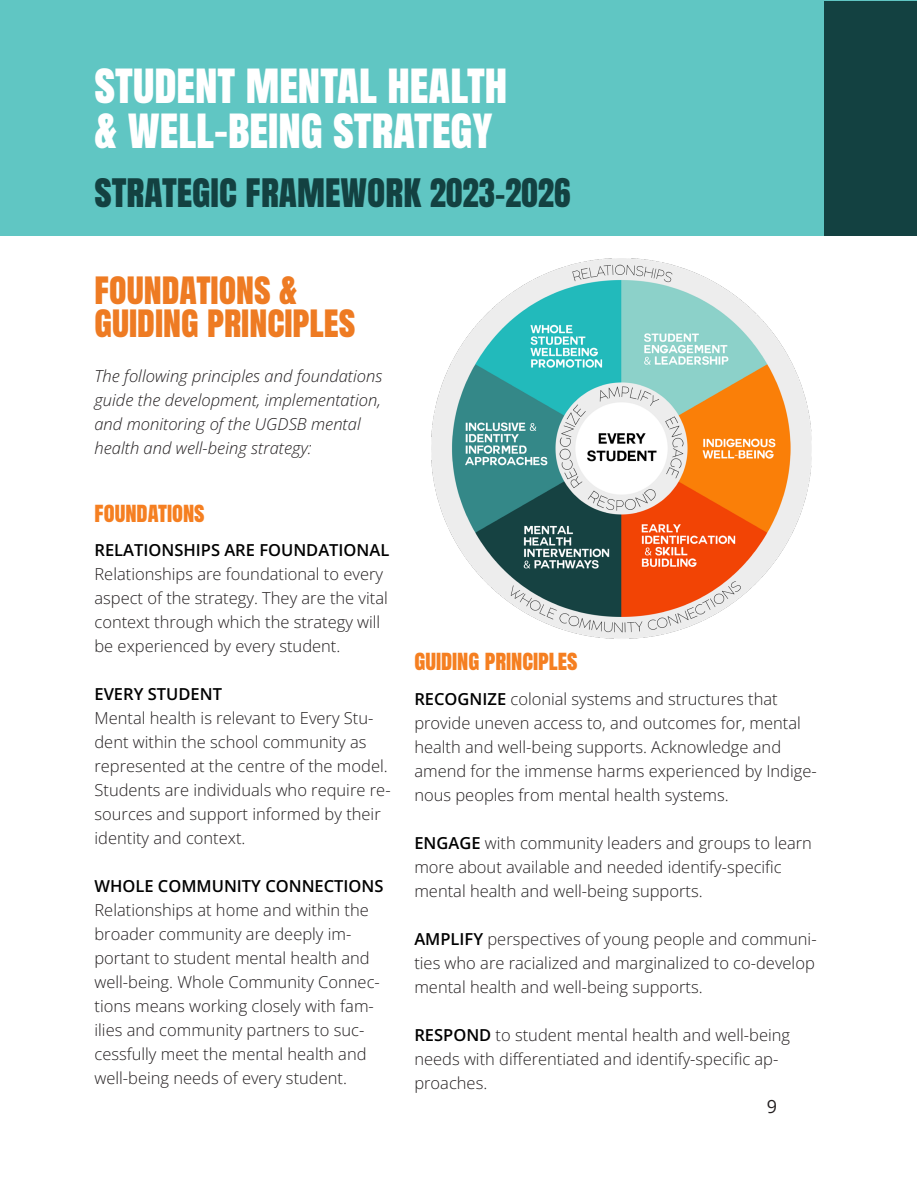
<style>
.page{position:relative;width:918px;height:1188px;background:#fff}
.page>*{position:absolute;margin:0;border:0;box-sizing:border-box;transform-origin:0 0}
.t1{font:45px "Anton";color:#fff}
.t2{font:37.5px "Anton";color:#134141}
.t3{font:36px "Anton";color:#ee7b23}
.t4{font:22.5px "Anton";color:#f57f21}
.t5{font:18px "Open Sans";color:#231f20}
.t6{font:16.5px/24px "Open Sans";color:#231f20}
.t7{font:italic 16.5px/24px "Open Sans";color:#231f20}
.t8{font:16.5px "Open Sans";color:#000}
.s1{font-size:33px}
.s2{color:#000}
</style>
<div class="page">
<div style="left:0;top:0;width:916px;height:235px;background:#60c6c3"></div>
<div style="left:824px;top:1px;width:93px;height:234px;background:#134141"></div>
<img style="left:432px;top:259px;width:379px;height:380px">
<p class="t1" style="left:94px;top:61px;width:42px">STUDENT</p>
<p class="t1" style="left:246px;top:61px;width:260px">MENTAL HEALTH</p>
<p class="t1" style="left:94px;top:106px;width:400px">&amp; WELL-BEING STRATEGY</p>
<p class="t2" style="left:94px;top:172px;width:34px">STRATEGI</p>
<p class="t2" style="left:219px;top:172px;width:353px">C FRAMEWORK <span class="s1">2023-2026</span></p>
<p class="t3" style="left:94px;top:270px;width:49px">FOUNDATI</p>
<p class="t3" style="left:219px;top:270px;width:80px">ONS &amp;</p>
<p class="t3" style="left:94px;top:303px;width:16px">GUIDING</p>
<p class="t3" style="left:207px;top:303px;width:150px">PRINCIPLES</p>
<p class="t7" style="left:94px;top:364px;width:290px">The following principles and foundations guide the development, implementation, and monitoring of the UGDSB mental health and well-being strategy:</p>
<p class="t4" style="left:94px;top:501px;width:31px">FOUNDATI</p>
<p class="t4" style="left:172px;top:501px;width:34px">ONS</p>
<p class="t8" style="left:94px;top:539px;width:296px">RELATIONSHIPS ARE FOUNDATIONAL</p>
<p class="t6" style="left:94px;top:562px;width:295px">Relationships are foundational to every aspect of the strategy. They are the vital context through which the strategy will be experienced by every student.</p>
<p class="t8" style="left:94px;top:683px;width:129px">EVERY STUDENT</p>
<p class="t6" style="left:94px;top:706px;width:298px">Mental health is relevant to Every Stu&shy;dent within the school community as represented at the centre of the model.<br>Students are individuals who require re&shy;sources and support informed by their identity and context.</p>
<p class="t8" style="left:94px;top:875px;width:291px">WHOLE COMMUNITY CONNECTIONS</p>
<p class="t6" style="left:94px;top:898px;width:287px">Relationships at home and within the broader community are deeply im&shy;portant to student mental health and well-being. Whole Community Connec&shy;tions means working closely with fam&shy;ilies and community partners to suc&shy;cessfully meet the mental health and well-being needs of every student.</p>
<p class="t4" style="left:414px;top:649px;width:11px">GUIDING</p>
<p class="t4" style="left:485px;top:649px;width:94px">PRINCIPLES</p>
<p class="t6" style="left:414px;top:686px;width:404px"><span class="s2">RECOGNIZE</span> colonial systems and structures that provide uneven access to, and outcomes for, mental health and well-being supports. Acknowledge and amend for the immense harms experienced by Indige&shy;nous peoples from mental health systems.</p>
<p class="t6" style="left:414px;top:830px;width:399px"><span class="s2">ENGAGE</span> with community leaders and groups to learn more about available and needed identify-specific mental health and well-being supports.</p>
<p class="t6" style="left:414px;top:926px;width:404px;text-align:justify"><span class="s2">AMPLIFY</span> perspectives of young people and communi&shy;ties who are racialized and marginalized to co-develop mental health and well-being supports.</p>
<p class="t6" style="left:414px;top:1022px;width:377px"><span class="s2">RESPOND</span> to student mental health and well-being needs with differentiated and identify-specific ap&shy;proaches.</p>
<p class="t5" style="left:767px;top:1094px;width:12px">9</p>
</div>
